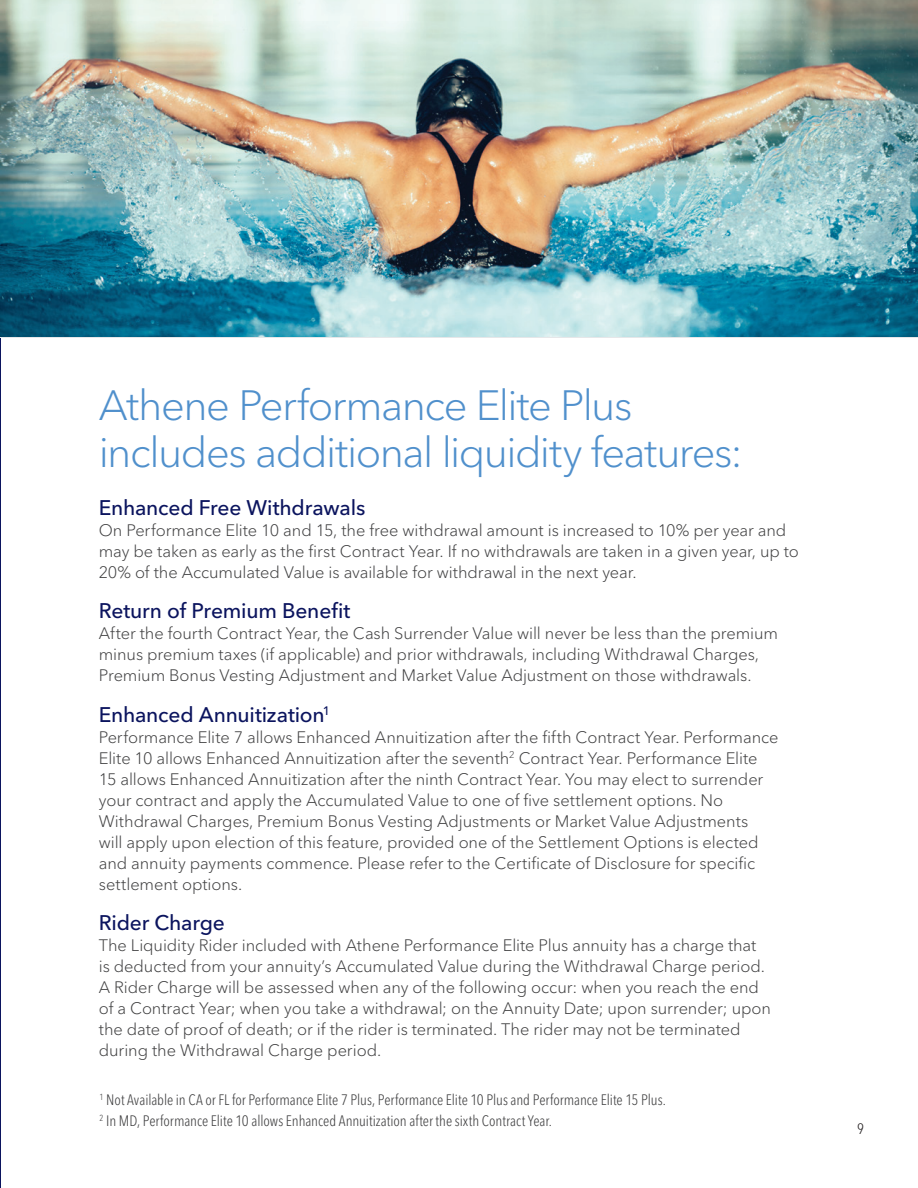
<style>
.page{position:relative;width:918px;height:1188px;background:#fff}
.page>*{position:absolute;margin:0;border:0;box-sizing:border-box;transform-origin:0 0}
.t1{font:300 42px/46.5px "Avenir Next LT Pro";letter-spacing:-.035em;color:#5090cc}
.t2{font:500 21px "Avenir Next LT Pro";letter-spacing:-.01em;color:#0b145e}
.t3{font:300 16.5px/21px "Avenir Next LT Pro";letter-spacing:-.005em;color:#3e3e3f}
.t4{font:300 condensed 15px/21px "Avenir Next LT Pro";color:#3e3e3f}
.t5{font:300 condensed 15px "Avenir Next LT Pro";color:#231f20}
</style>
<div class="page">
<hr style="left:0;top:0;width:1px;height:1188px;background:#0b145e">
<img style="left:0;top:0;width:918px;height:337px">
<h1 class="t1" style="left:99px;top:382px;width:645px">Athene Performance Elite Plus includes additional liquidity features:</h1>
<p class="t2" style="left:99px;top:495px;width:268px">Enhanced Free Withdrawals</p>
<p class="t3" style="left:99px;top:519px;width:702px">On Performance Elite 10 and 15, the free withdrawal amount is increased to 10% per year and may be taken as early as the first Contract Year. If no withdrawals are taken in a given year, up to<br>20% of the Accumulated Value is available for withdrawal in the next year.</p>
<p class="t2" style="left:99px;top:598px;width:253px">Return of Premium Benefit</p>
<p class="t3" style="left:99px;top:623px;width:681px">After the fourth Contract Year, the Cash Surrender Value will never be less than the premium minus premium taxes (if applicable) and prior withdrawals, including Withdrawal Charges,<br>Premium Bonus Vesting Adjustment and Market Value Adjustment on those withdrawals.</p>
<p class="t2" style="left:99px;top:702px;width:233px">Enhanced Annuitization<sup>1</sup></p>
<p class="t3" style="left:99px;top:726px;width:681px">Performance Elite 7 allows Enhanced Annuitization after the fifth Contract Year. Performance Elite 10 allows Enhanced Annuitization after the seventh<sup>2</sup> Contract Year. Performance Elite 15 allows Enhanced Annuitization after the ninth Contract Year. You may elect to surrender your contract and apply the Accumulated Value to one of five settlement options. No Withdrawal Charges, Premium Bonus Vesting Adjustments or Market Value Adjustments<br>will apply upon election of this feature, provided one of the Settlement Options is elected and annuity payments commence. Please refer to the Certificate of Disclosure for specific settlement options.</p>
<p class="t2" style="left:99px;top:910px;width:128px">Rider Charge</p>
<p class="t3" style="left:99px;top:935px;width:674px">The Liquidity Rider included with Athene Performance Elite Plus annuity has a charge that is deducted from your annuity’s Accumulated Value during the Withdrawal Charge period.<br>A Rider Charge will be assessed when any of the following occur: when you reach the end of a Contract Year; when you take a withdrawal; on the Annuity Date; upon surrender; upon the date of proof of death; or if the rider is terminated. The rider may not be terminated during the Withdrawal Charge period.</p>
<p class="t4" style="left:100px;top:1090px;width:568px"><sup>1</sup> Not Available in CA or FL for Performance Elite 7 Plus, Performance Elite 10 Plus and Performance Elite 15 Plus.<br><sup>2</sup> In MD, Performance Elite 10 allows Enhanced Annuitization after the sixth Contract Year.</p>
<p class="t5" style="left:857px;top:1120px;width:8px">9</p>
</div>
